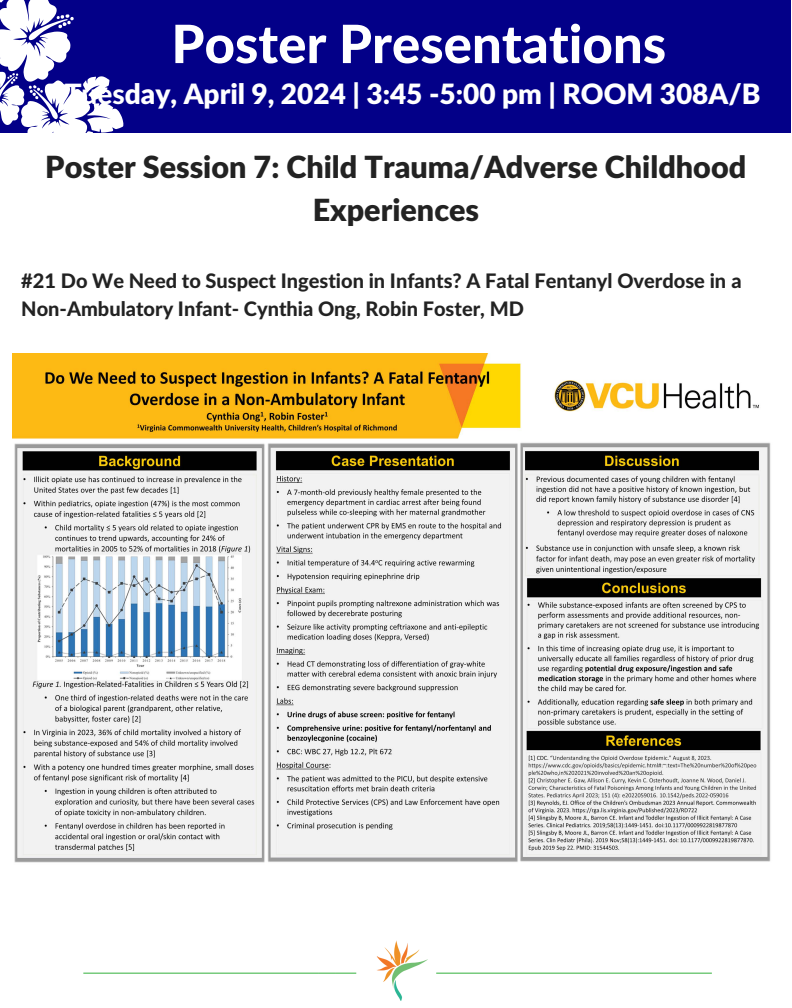
<style>
.page{position:relative;width:792px;height:1008px;background:#fff}
.page>*{position:absolute;margin:0;border:0;box-sizing:border-box;transform-origin:0 0}
.t1{font:800 52.85px "Lato Latin";color:#fff}
.t2{font:900 30.5px/42.4px "Lato Latin";color:#222;text-align:center}
.t3{font:900 28px "Lato Latin";color:#fff}
.t4{font:800 20px/27.8px "Lato Latin";color:#222}
.s1{font-weight:800}
</style>
<div class="page">
<div style="left:0;top:0;width:791px;height:132px;background:#030088"></div>
<img style="left:83px;top:940px;width:629px;height:61px">
<svg style="left:0;top:0;width:126px;height:133px"></svg>
<img style="left:13px;top:354px;width:758px;height:509px">
<h1 class="t1" style="left:171px;top:21px;width:496px">Poster Presentations</h1>
<h3 class="t3" style="left:65px;top:82px;width:697px"><span class="s1">Tues</span>day, April 9, 2024 | 3:45 -5:00 pm | ROOM 308A/B</h3>
<h1 class="t2" style="left:45px;top:148px;width:702px">Poster Session 7: Child Trauma/Adverse Childhood<br>Experiences</h1>
<p class="t4" style="left:21px;top:268px;width:722px">#21 Do We Need to Suspect Ingestion in Infants? A Fatal Fentanyl Overdose in a<br>Non-Ambulatory Infant- Cynthia Ong, Robin Foster, MD</p>
</div>
